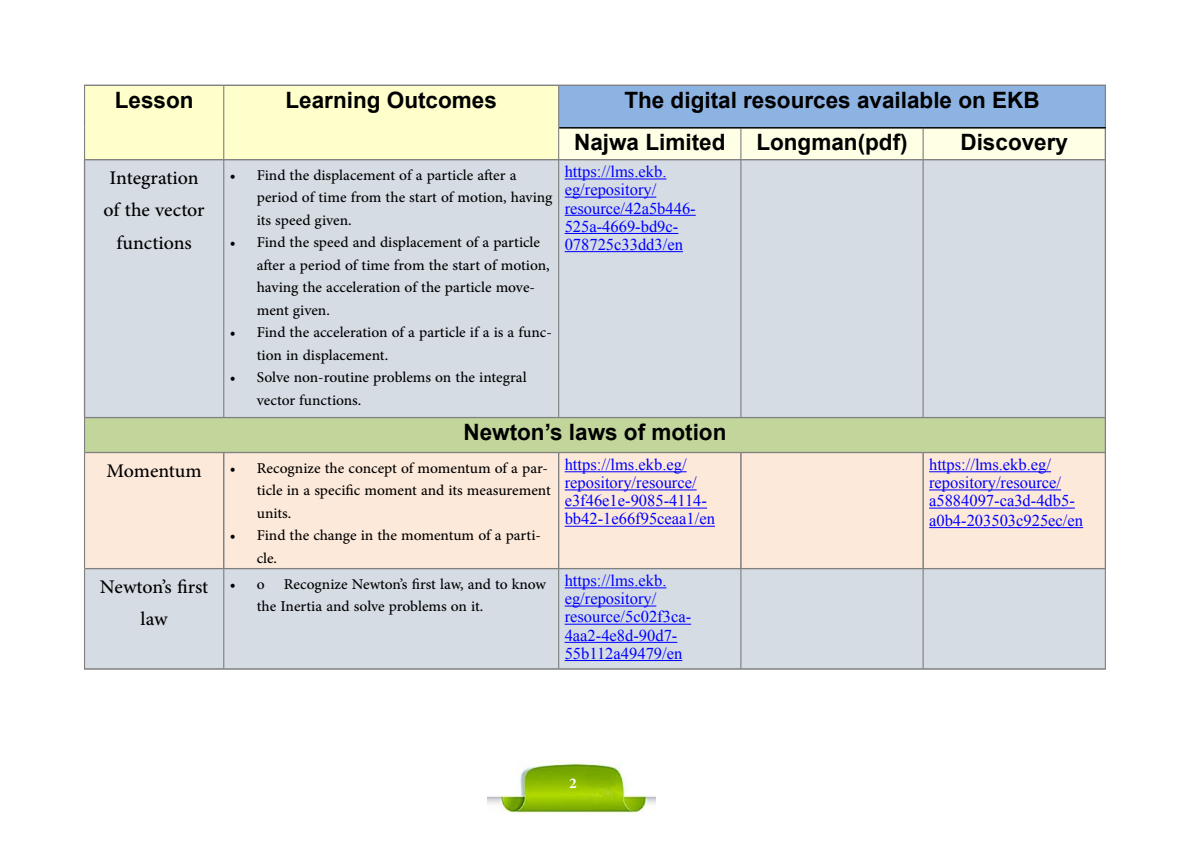
<style>
.page{position:relative;width:1191px;height:851px;background:#fff}
.page>*{position:absolute;margin:0;border:0;box-sizing:border-box;transform-origin:0 0}
.t1{font:27px/32.4px "Adobe Arabic";color:#000;text-align:center}
.t2{font:700 22.5px/42.5px "Arial";color:#000}
.t3{font:21px/22.5px "Adobe Arabic";color:#000}
.t4{font:700 21px "Adobe Arabic";color:#fff}
.t5{font:16.5px/18.1px "Times New Roman";color:#00f}
.s1{font-size:27px}
</style>
<div class="page">
<img style="left:487px;top:760px;width:168px;height:54px">
<svg style="left:85px;top:86px;width:1020px;height:73px;background:#dbe6d7"></svg>
<div style="left:85px;top:161px;width:1020px;height:256px;background:#d5dce4"></div>
<div style="left:85px;top:417px;width:1020px;height:35px;background:#c2d69b"></div>
<div style="left:85px;top:453px;width:1020px;height:115px;background:#fde9d9"></div>
<div style="left:85px;top:569px;width:1019px;height:99px;background:#d5dce4"></div>
<hr style="left:740px;top:128px;width:1px;height:31px;background:#7f7f7f">
<hr style="left:922px;top:128px;width:1px;height:31px;background:#7f7f7f">
<hr style="left:223px;top:160px;width:1px;height:257px;background:#7f7f7f">
<hr style="left:558px;top:160px;width:1px;height:257px;background:#7f7f7f">
<hr style="left:740px;top:160px;width:1px;height:257px;background:#7f7f7f">
<hr style="left:922px;top:160px;width:1px;height:257px;background:#7f7f7f">
<hr style="left:1105px;top:128px;width:1px;height:32px;background:#7f7f7f">
<hr style="left:84px;top:160px;width:1px;height:257px;background:#7f7f7f">
<hr style="left:1105px;top:160px;width:1px;height:257px;background:#7f7f7f">
<hr style="left:84px;top:85px;width:1px;height:43px;background:#7f7f7f">
<hr style="left:84px;top:128px;width:1px;height:31px;background:#7f7f7f">
<hr style="left:84px;top:85px;width:140px;height:1px;background:#7f7f7f">
<hr style="left:224px;top:85px;width:334px;height:1px;background:#7f7f7f">
<hr style="left:223px;top:85px;width:1px;height:43px;background:#7f7f7f">
<hr style="left:223px;top:128px;width:1px;height:31px;background:#7f7f7f">
<hr style="left:558px;top:128px;width:1px;height:31px;background:#7f7f7f">
<hr style="left:558px;top:85px;width:1px;height:43px;background:#7f7f7f">
<hr style="left:558px;top:85px;width:183px;height:1px;background:#7f7f7f">
<hr style="left:741px;top:85px;width:182px;height:1px;background:#7f7f7f">
<hr style="left:923px;top:85px;width:183px;height:1px;background:#7f7f7f">
<hr style="left:1104px;top:85px;width:2px;height:42px;background:#7f7f7f">
<hr style="left:559px;top:127px;width:182px;height:1px;background:#000">
<hr style="left:741px;top:127px;width:182px;height:1px;background:#000">
<hr style="left:923px;top:127px;width:183px;height:1px;background:#000">
<hr style="left:84px;top:159px;width:140px;height:1px;background:#7f7f7f">
<hr style="left:85px;top:160px;width:139px;height:1px;background:#7f7f7f">
<hr style="left:224px;top:159px;width:334px;height:1px;background:#7f7f7f">
<hr style="left:224px;top:160px;width:334px;height:1px;background:#7f7f7f">
<hr style="left:558px;top:159px;width:183px;height:1px;background:#7f7f7f">
<hr style="left:558px;top:160px;width:183px;height:1px;background:#7f7f7f">
<hr style="left:741px;top:159px;width:182px;height:1px;background:#7f7f7f">
<hr style="left:741px;top:160px;width:182px;height:1px;background:#7f7f7f">
<hr style="left:923px;top:159px;width:182px;height:1px;background:#7f7f7f">
<hr style="left:923px;top:160px;width:182px;height:1px;background:#7f7f7f">
<hr style="left:84px;top:417px;width:1px;height:35px;background:#7f7f7f">
<hr style="left:84px;top:417px;width:140px;height:1px;background:#7f7f7f">
<hr style="left:224px;top:417px;width:334px;height:1px;background:#7f7f7f">
<hr style="left:558px;top:417px;width:183px;height:1px;background:#7f7f7f">
<hr style="left:741px;top:417px;width:182px;height:1px;background:#7f7f7f">
<hr style="left:923px;top:417px;width:182px;height:1px;background:#7f7f7f">
<hr style="left:1105px;top:417px;width:1px;height:35px;background:#7f7f7f">
<hr style="left:84px;top:452px;width:1px;height:116px;background:#7f7f7f">
<hr style="left:85px;top:452px;width:139px;height:1px;background:#7f7f7f">
<hr style="left:224px;top:452px;width:334px;height:1px;background:#7f7f7f">
<hr style="left:559px;top:452px;width:182px;height:1px;background:#7f7f7f">
<hr style="left:741px;top:452px;width:182px;height:1px;background:#7f7f7f">
<hr style="left:923px;top:452px;width:182px;height:1px;background:#7f7f7f">
<hr style="left:223px;top:452px;width:1px;height:116px;background:#7f7f7f">
<hr style="left:224px;top:452px;width:1px;height:116px;background:#7f7f7f">
<hr style="left:558px;top:452px;width:1px;height:116px;background:#7f7f7f">
<hr style="left:740px;top:452px;width:1px;height:116px;background:#7f7f7f">
<hr style="left:741px;top:452px;width:1px;height:116px;background:#7f7f7f">
<hr style="left:922px;top:452px;width:1px;height:116px;background:#7f7f7f">
<hr style="left:923px;top:452px;width:1px;height:116px;background:#7f7f7f">
<hr style="left:1105px;top:452px;width:1px;height:116px;background:#7f7f7f">
<hr style="left:84px;top:568px;width:1px;height:100px;background:#7f7f7f">
<hr style="left:85px;top:568px;width:139px;height:1px;background:#7f7f7f">
<hr style="left:224px;top:568px;width:334px;height:1px;background:#7f7f7f">
<hr style="left:558px;top:568px;width:183px;height:1px;background:#7f7f7f">
<hr style="left:741px;top:568px;width:182px;height:1px;background:#7f7f7f">
<hr style="left:923px;top:568px;width:182px;height:1px;background:#7f7f7f">
<hr style="left:223px;top:568px;width:1px;height:100px;background:#7f7f7f">
<hr style="left:558px;top:568px;width:1px;height:100px;background:#7f7f7f">
<hr style="left:740px;top:568px;width:1px;height:100px;background:#7f7f7f">
<hr style="left:922px;top:568px;width:1px;height:100px;background:#7f7f7f">
<hr style="left:1104px;top:568px;width:2px;height:100px;background:#7f7f7f">
<hr style="left:84px;top:668px;width:140px;height:1px;background:#7f7f7f">
<hr style="left:224px;top:668px;width:334px;height:1px;background:#7f7f7f">
<hr style="left:558px;top:668px;width:183px;height:1px;background:#7f7f7f">
<hr style="left:741px;top:668px;width:182px;height:1px;background:#7f7f7f">
<hr style="left:923px;top:668px;width:183px;height:1px;background:#7f7f7f">
<hr style="left:564px;top:178px;width:102px;height:1px;background:#00f">
<hr style="left:564px;top:197px;width:92px;height:1px;background:#00f">
<hr style="left:564px;top:215px;width:131px;height:1px;background:#00f">
<hr style="left:564px;top:233px;width:114px;height:1px;background:#00f">
<hr style="left:564px;top:251px;width:119px;height:1px;background:#00f">
<hr style="left:564px;top:471px;width:122px;height:1px;background:#00f">
<hr style="left:564px;top:489px;width:132px;height:1px;background:#00f">
<hr style="left:564px;top:507px;width:143px;height:1px;background:#00f">
<hr style="left:564px;top:525px;width:151px;height:1px;background:#00f">
<hr style="left:929px;top:471px;width:122px;height:1px;background:#00f">
<hr style="left:929px;top:489px;width:132px;height:1px;background:#00f">
<hr style="left:929px;top:507px;width:145px;height:1px;background:#00f">
<hr style="left:929px;top:527px;width:154px;height:1px;background:#00f">
<hr style="left:564px;top:587px;width:102px;height:1px;background:#00f">
<hr style="left:564px;top:605px;width:92px;height:1px;background:#00f">
<hr style="left:564px;top:623px;width:127px;height:1px;background:#00f">
<hr style="left:564px;top:642px;width:113px;height:1px;background:#00f">
<hr style="left:564px;top:660px;width:118px;height:1px;background:#00f">
<p class="t2" style="left:115px;top:79px;width:80px">Lesson</p>
<p class="t2" style="left:285px;top:79px;width:213px">Learning Outcomes</p>
<p class="t2" style="left:574px;top:79px;width:467px;text-indent:50px">The digital resources available on EKB<br>Najwa Limited</p>
<p class="t2" style="left:756px;top:122px;width:153px">Longman(pdf)</p>
<p class="t2" style="left:960px;top:122px;width:109px">Discovery</p>
<p class="t1" style="left:104px;top:158px;width:102px">Integration of the vector functions</p>
<p class="t3" style="left:257px;top:161px;width:297px;text-indent:-27px">• Find the displacement of a particle after a period of time from the start of motion, having its speed given.</p>
<p class="t3" style="left:257px;top:229px;width:294px;text-indent:-27px">• Find the speed and displacement of a particle after a period of time from the start of motion, having the acceleration of the particle move&shy;ment given.</p>
<p class="t3" style="left:257px;top:319px;width:296px;text-indent:-27px">• Find the acceleration of a particle if a is a func&shy;tion in displacement.</p>
<p class="t3" style="left:257px;top:364px;width:271px;text-indent:-27px">• Solve non-routine problems on the integral vector functions.</p>
<p class="t5" style="left:564px;top:162px;width:133px">https://lms.ekb. eg/repository/ resource/42a5b446-<br>525a-4669-bd9c-<br>078725c33dd3/en</p>
<p class="t2" style="left:463px;top:411px;width:264px">Newton’s laws of motion</p>
<p class="t3" style="left:257px;top:454px;width:295px;text-indent:-150px"><span class="s1">Momentum</span> • Recognize the concept of momentum of a par&shy;ticle in a specific moment and its measurement units.</p>
<p class="t3" style="left:257px;top:521px;width:286px;text-indent:-27px">• Find the change in the momentum of a parti&shy;cle.</p>
<p class="t5" style="left:564px;top:455px;width:152px">https://lms.ekb.eg/ repository/resource/ e3f46e1e-9085-4114- bb42-1e66f95ceaa1/en</p>
<p class="t5" style="left:929px;top:455px;width:155px;line-height:18.6px">https://lms.ekb.eg/ repository/resource/ a5884097-ca3d-4db5- a0b4-203503c925ec/en</p>
<p class="t1" style="left:100px;top:567px;width:110px">Newton’s first law</p>
<p class="t3" style="left:257px;top:570px;width:291px;text-indent:-27px">• o Recognize Newton’s first law, and to know the Inertia and solve problems on it.</p>
<p class="t5" style="left:564px;top:571px;width:128px">https://lms.ekb. eg/repository/ resource/5c02f3ca-<br>4aa2-4e8d-90d7-<br>55b112a49479/en</p>
<p class="t4" style="left:569px;top:768px;width:9px">2</p>
</div>
